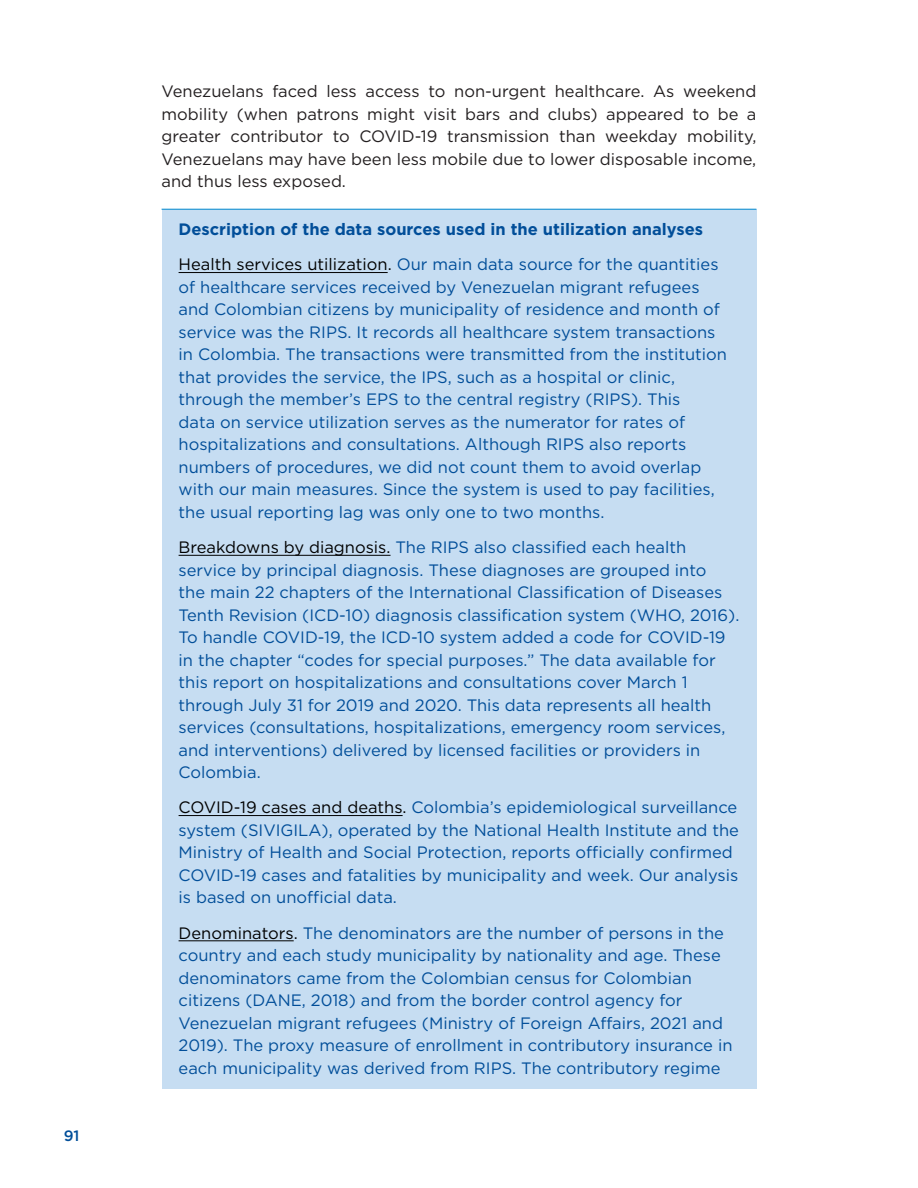
<style>
.page{position:relative;width:918px;height:1188px;background:#fff}
.page>*{position:absolute;margin:0;border:0;box-sizing:border-box;transform-origin:0 0}
.box_-_text{font:16.5px/22.5px "Gotham";color:#014e99}
.t1{font:16.5px/22.5px "Gotham";color:#231f20;text-align:justify}
.box_-_title{font:700 16.5px "Gotham";color:#014e99}
.t2{font:500 15px "Gotham";color:#014e99}
.s1{color:#000}
</style>
<div class="page">
<div style="left:162px;top:209px;width:594px;height:38px;background:#c6ddf2"></div>
<hr style="left:162px;top:209px;width:594px;height:1px;background:#0088ce">
<div style="left:162px;top:244px;width:594px;height:289px;background:#c6ddf2"></div>
<hr style="left:179px;top:272px;width:209px;height:1px;background:#000">
<div style="left:162px;top:528px;width:594px;height:266px;background:#c6ddf2"></div>
<hr style="left:179px;top:555px;width:212px;height:1px;background:#000">
<div style="left:162px;top:789px;width:594px;height:130px;background:#c6ddf2"></div>
<hr style="left:179px;top:815px;width:224px;height:1px;background:#000">
<div style="left:162px;top:914px;width:594px;height:175px;background:#c6ddf2"></div>
<hr style="left:179px;top:941px;width:115px;height:1px;background:#000">
<p class="t2" style="left:64px;top:1127px;width:17px">91</p>
<p class="t1" style="left:162px;top:80px;width:596px">Venezuelans faced less access to non-urgent healthcare. As weekend mobility (when patrons might visit bars and clubs) appeared to be a greater contributor to COVID-19 transmission than weekday mobility, Venezuelans may have been less mobile due to lower disposable income, and thus less exposed.</p>
<p class="box_-_title" style="left:179px;top:218px;width:526px">Description of the data sources used in the utilization analyses</p>
<p class="box_-_text" style="left:179px;top:253px;width:550px"><span class="s1">Health services utilization.</span> Our main data source for the quantities of healthcare services received by Venezuelan migrant refugees and Colombian citizens by municipality of residence and month of service was the RIPS. It records all healthcare system transactions in Colombia. The transactions were transmitted from the institution that provides the service, the IPS, such as a hospital or clinic, through the member’s EPS to the central registry (RIPS). This<br>data on service utilization serves as the numerator for rates of hospitalizations and consultations. Although RIPS also reports numbers of procedures, we did not count them to avoid overlap with our main measures. Since the system is used to pay facilities, the usual reporting lag was only one to two months.</p>
<p class="box_-_text" style="left:179px;top:536px;width:562px"><span class="s1">Breakdowns by diagnosis.</span> The RIPS also classified each health service by principal diagnosis. These diagnoses are grouped into<br>the main 22 chapters of the International Classification of Diseases Tenth Revision (ICD-10) diagnosis classification system (WHO, 2016).<br>To handle COVID-19, the ICD-10 system added a code for COVID-19 in the chapter “codes for special purposes.” The data available for this report on hospitalizations and consultations cover March 1 through July 31 for 2019 and 2020. This data represents all health services (consultations, hospitalizations, emergency room services, and interventions) delivered by licensed facilities or providers in Colombia.</p>
<p class="box_-_text" style="left:179px;top:796px;width:562px"><span class="s1">COVID-19 cases and deaths.</span> Colombia’s epidemiological surveillance system (SIVIGILA), operated by the National Health Institute and the Ministry of Health and Social Protection, reports officially confirmed COVID-19 cases and fatalities by municipality and week. Our analysis is based on unofficial data.</p>
<p class="box_-_text" style="left:179px;top:921px;width:555px"><span class="s1">Denominators.</span> The denominators are the number of persons in the country and each study municipality by nationality and age. These denominators came from the Colombian census for Colombian citizens (DANE, 2018) and from the border control agency for Venezuelan migrant refugees (Ministry of Foreign Affairs, 2021 and 2019). The proxy measure of enrollment in contributory insurance in each municipality was derived from RIPS. The contributory regime</p>
</div>
